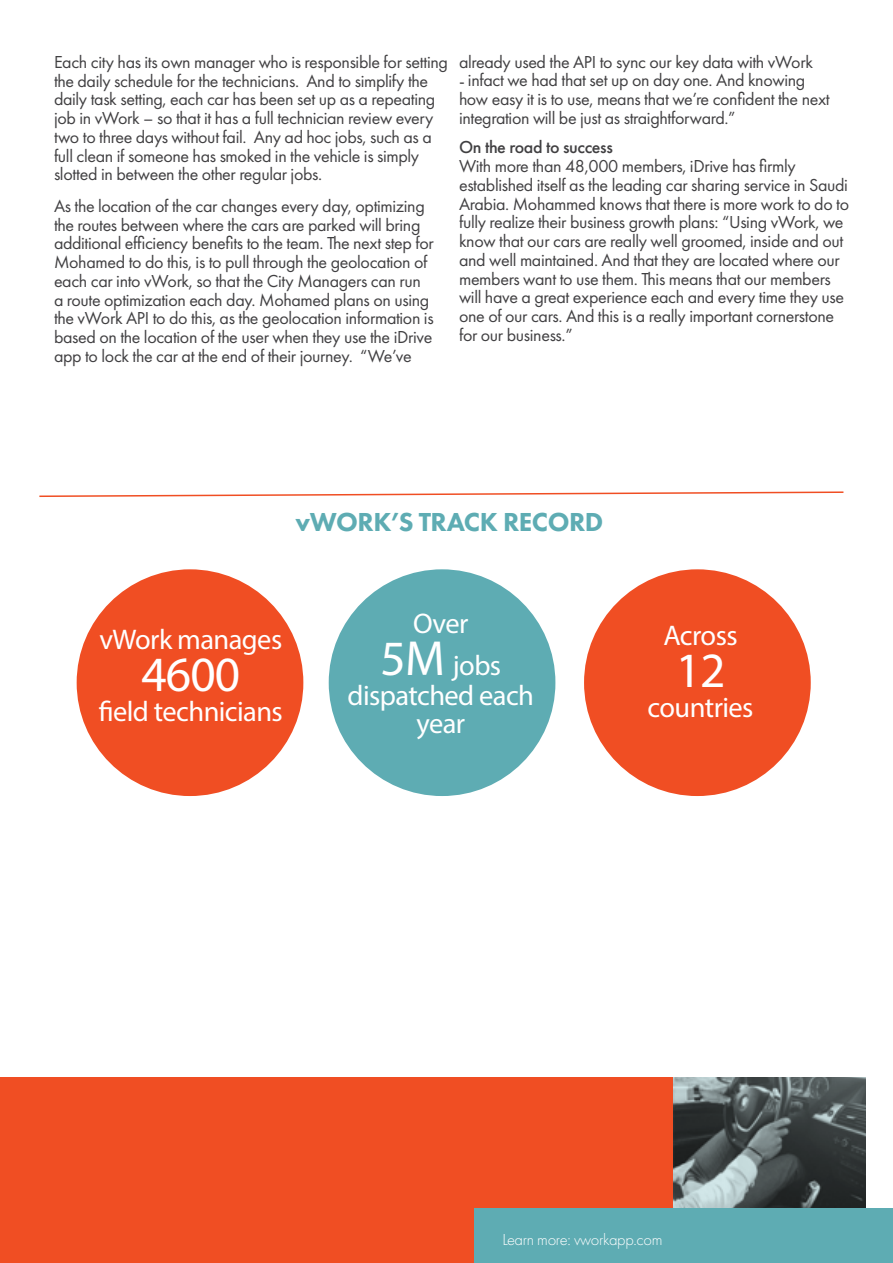
<style>
.page{position:relative;width:893px;height:1263px;background:#fff}
.page>*{position:absolute;margin:0;border:0;box-sizing:border-box;transform-origin:0 0}
.t1{font:49.5px "Myriad Pro";letter-spacing:-.02em;color:#fff}
.t2{font:28.5px/42px "Myriad Pro";letter-spacing:-.02em;color:#fff;text-align:center}
.t3{font:800 27px "Futura PT";letter-spacing:-.02em;color:#5eacb3}
.t4{font:18px/18.8px "Futura PT";letter-spacing:-.02em;color:#414042}
.t5{font:500 18px "Futura PT";letter-spacing:-.02em;color:#414042}
.t6{font:300 16.5px "Futura PT";letter-spacing:-.02em;color:#fff}
.s1{font-size:49.5px}
</style>
<div class="page">
<div style="left:0;top:1077px;width:743px;height:186px;background:#f04e23"></div>
<div style="left:475px;top:1208px;width:418px;height:55px;background:#5eacb3"></div>
<svg style="left:674px;top:1077px;width:192px;height:131px;background:#555e5f"></svg>
<svg style="left:39px;top:491px;width:805px;height:6px"></svg>
<div style="left:77px;top:569px;width:226px;height:227px;background:#f04e23;border-radius:50%"></div>
<div style="left:329px;top:569px;width:226px;height:227px;background:#5eacb3;border-radius:50%"></div>
<div style="left:584px;top:569px;width:227px;height:227px;background:#f04e23;border-radius:50%"></div>
<p class="t4" style="left:54px;top:52px;width:396px">Each city has its own manager who is responsible for setting the daily schedule for the technicians. And to simplify the daily task setting, each car has been set up as a repeating job in vWork – so that it has a full technician review every two to three days without fail. Any ad hoc jobs, such as a full clean if someone has smoked in the vehicle is simply slotted in between the other regular jobs.</p>
<p class="t4" style="left:54px;top:196px;width:381px">As the location of the car changes every day, optimizing the routes between where the cars are parked will bring additional efficiency benefits to the team. The next step for Mohamed to do this, is to pull through the geolocation of each car into vWork, so that the City Managers can run a route optimization each day. Mohamed plans on using the vWork API to do this, as the geolocation information is based on the location of the user when they use the iDrive app to lock the car at the end of their journey. “We’ve</p>
<p class="t4" style="left:459px;top:52px;width:355px">already used the API to sync our key data with vWork</p>
<p class="t4" style="left:459px;top:71px;width:372px">- infact we had that set up on day one. And knowing how easy it is to use, means that we’re confident the next integration will be just as straightforward.”</p>
<p class="t5" style="left:459px;top:137px;width:155px">On the road to success</p>
<p class="t4" style="left:459px;top:157px;width:392px">With more than 48,000 members, iDrive has firmly established itself as the leading car sharing service in Saudi Arabia. Mohammed knows that there is more work to do to fully realize their business growth plans: “Using vWork, we know that our cars are really well groomed, inside and out and well maintained. And that they are located where our members want to use them. This means that our members will have a great experience each and every time they use one of our cars. And this is a really important cornerstone for our business.”</p>
<h3 class="t3" style="left:296px;top:505px;width:309px">vWORK’S TRACK RECORD</h3>
<h2 class="t2" style="left:99px;top:618px;width:184px">vWork manages</h2>
<h1 class="t1" style="left:142px;top:644px;width:100px">4600</h1>
<h2 class="t2" style="left:99px;top:690px;width:186px">field technicians</h2>
<h2 class="t2" style="left:380px;top:601px;width:122px">Over<br><span class="s1">5M</span> jobs</h2>
<h2 class="t2" style="left:348px;top:680px;width:188px;line-height:28.5px">dispatched each year</h2>
<h2 class="t2" style="left:663px;top:614px;width:76px">Across</h2>
<h1 class="t1" style="left:676px;top:639px;width:51px">12</h1>
<h2 class="t2" style="left:647px;top:686px;width:108px">countries</h2>
<p class="t6" style="left:502px;top:1230px;width:162px">Learn more: vworkapp.com</p>
</div>
